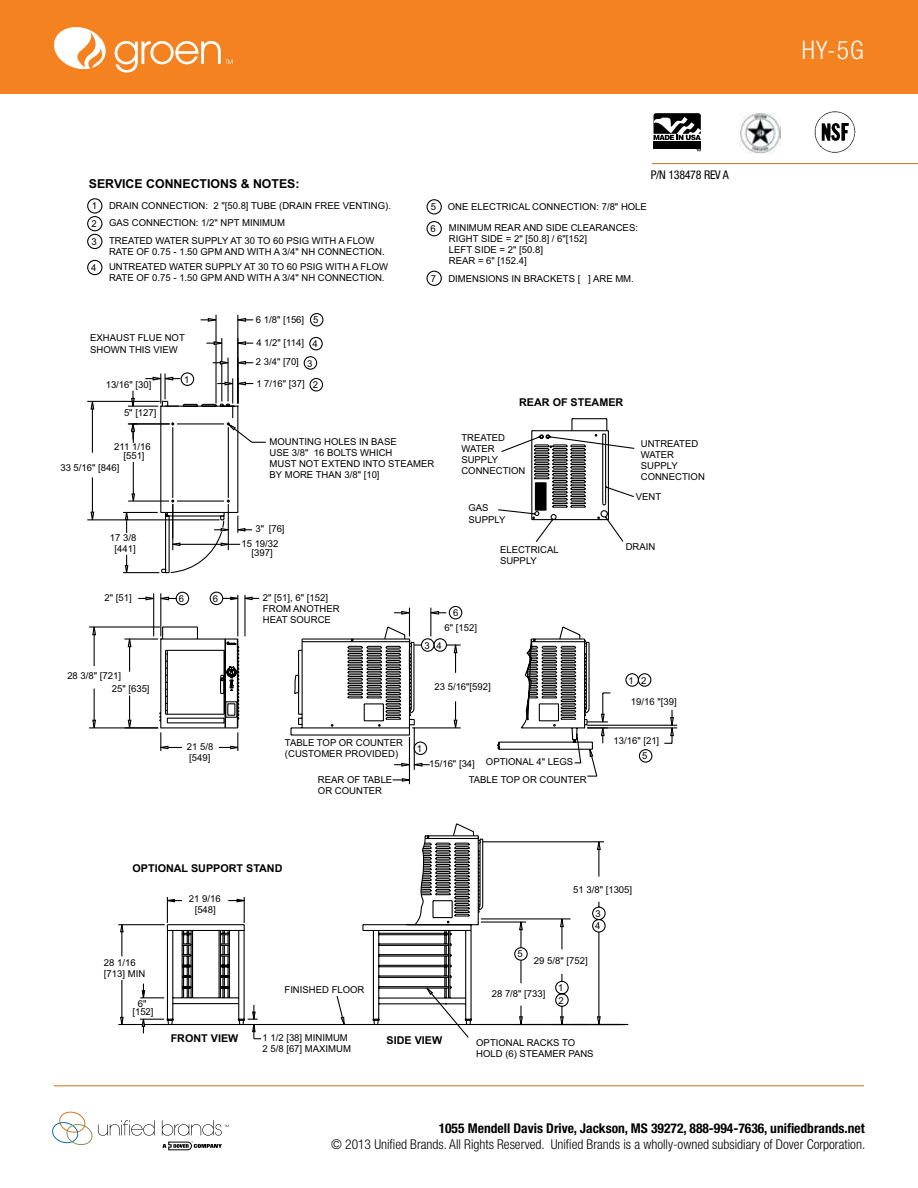
<style>
.page{position:relative;width:918px;height:1188px;background:#fff}
.page>*{position:absolute;margin:0;border:0;box-sizing:border-box;transform-origin:0 0}
.t1{font:300 condensed 25.5px "Helvetica Neue";color:#fff}
.t2{font:300 condensed 13.5px "Helvetica Neue";color:#000}
.t3{font:700 condensed 13.5px "Helvetica Neue";color:#000}
.t4{font:700 12.3px "Arial";color:#000}
.t5{font:condensed 12px "Helvetica Neue";letter-spacing:-.025em;color:#000}
.t6{font:700 10.8px "Arial";color:#000}
.t7{font:9.45px/11.1px "Arial";color:#000}
</style>
<div class="page">
<div style="left:0;top:0;width:918px;height:94px;background:#f58220"></div>
<svg style="left:54px;top:27px;width:52px;height:43px"></svg>
<svg style="left:115px;top:41px;width:118px;height:32px"></svg>
<hr style="left:652px;top:163px;width:266px;height:1px;background:#d06f1a">
<div style="left:654px;top:141px;width:47px;height:8px;background:#000"></div>
<svg style="left:653px;top:113px;width:48px;height:27px"></svg>
<hr style="left:54px;top:1085px;width:810px;height:1px;background:#d06f1a">
<svg style="left:52px;top:1111px;width:103px;height:35px"></svg>
<svg style="left:162px;top:1120px;width:67px;height:31px"></svg>
<img style="left:814px;top:111px;width:41px;height:41px">
<img style="left:740px;top:113px;width:41px;height:41px">
<svg style="left:87px;top:198px;width:355px;height:172px"></svg>
<svg style="left:118px;top:430px;width:491px;height:596px"></svg>
<svg style="left:160px;top:924px;width:253px;height:65px"></svg>
<svg style="left:88px;top:314px;width:179px;height:437px"></svg>
<svg style="left:608px;top:435px;width:27px;height:15px"></svg>
<svg style="left:608px;top:610px;width:70px;height:174px"></svg>
<svg style="left:159px;top:643px;width:429px;height:281px"></svg>
<svg style="left:608px;top:512px;width:16px;height:31px"></svg>
<svg style="left:608px;top:485px;width:26px;height:13px"></svg>
<svg style="left:161px;top:400px;width:447px;height:511px"></svg>
<h3 class="t4" style="left:89px;top:176px;width:212px">SERVICE CONNECTIONS &amp; NOTES:</h3>
<p class="t5" style="left:651px;top:168px;width:80px">P/N 138478 REV A</p>
<p class="t7" style="left:91px;top:197px;width:7px;line-height:17.9px">1<br>2</p>
<p class="t7" style="left:91px;top:236px;width:7px">3</p>
<p class="t7" style="left:91px;top:262px;width:7px">4</p>
<p class="t7" style="left:109px;top:200px;width:283px">DRAIN CONNECTION: 2 "[50.8] TUBE (DRAIN FREE VENTING).</p>
<p class="t7" style="left:448px;top:201px;width:201px">ONE ELECTRICAL CONNECTION: 7/8" HOLE</p>
<p class="t7" style="left:431px;top:202px;width:7px">5</p>
<p class="t7" style="left:109px;top:218px;width:177px">GAS CONNECTION: 1/2" NPT MINIMUM</p>
<p class="t7" style="left:109px;top:261px;width:281px">UNTREATED WATER SUPPLY AT 30 TO 60 PSIG WITH A FLOW<br>RATE OF 0.75 - 1.50 GPM AND WITH A 3/4" NH CONNECTION.</p>
<p class="t7" style="left:109px;top:235px;width:277px">TREATED WATER SUPPLY AT 30 TO 60 PSIG WITH A FLOW<br>RATE OF 0.75 - 1.50 GPM AND WITH A 3/4" NH CONNECTION.</p>
<p class="t7" style="left:431px;top:223px;width:7px">6</p>
<p class="t7" style="left:431px;top:273px;width:7px">7</p>
<p class="t7" style="left:449px;top:222px;width:191px">MINIMUM REAR AND SIDE CLEARANCES:<br>RIGHT SIDE = 2" [50.8] / 6"[152]<br>LEFT SIDE = 2" [50.8]<br>REAR = 6" [152.4]</p>
<p class="t7" style="left:448px;top:273px;width:187px">DIMENSIONS IN BRACKETS [ ] ARE MM.</p>
<p class="t7" style="left:90px;top:333px;width:96px">EXHAUST FLUE NOT<br>SHOWN THIS VIEW</p>
<p class="t7" style="left:106px;top:380px;width:47px">13/16" [30]</p>
<p class="t7" style="left:184px;top:374px;width:7px">1</p>
<p class="t7" style="left:256px;top:314px;width:50px">6 1/8" [156]</p>
<p class="t7" style="left:256px;top:334px;width:50px;line-height:18.8px">4 1/2" [114]<br>2 3/4" [70]</p>
<p class="t7" style="left:256px;top:378px;width:50px">1 7/16" [37]</p>
<p class="t7" style="left:313px;top:315px;width:7px">5</p>
<p class="t7" style="left:312px;top:338px;width:7px">4</p>
<p class="t7" style="left:307px;top:358px;width:7px">3</p>
<p class="t7" style="left:313px;top:380px;width:7px">2</p>
<p class="t6" style="left:519px;top:395px;width:106px">REAR OF STEAMER</p>
<p class="t7" style="left:124px;top:407px;width:34px">5" [127]</p>
<p class="t7" style="left:114px;top:441px;width:38px">211 1/16</p>
<p class="t7" style="left:123px;top:451px;width:23px">[551]</p>
<p class="t7" style="left:60px;top:462px;width:61px">33 5/16" [846]</p>
<p class="t7" style="left:270px;top:436px;width:166px">MOUNTING HOLES IN BASE<br>USE 3/8" 16 BOLTS WHICH<br>MUST NOT EXTEND INTO STEAMER<br>BY MORE THAN 3/8" [10]</p>
<p class="t7" style="left:461px;top:432px;width:66px">TREATED<br>WATER<br>SUPPLY<br>CONNECTION</p>
<p class="t7" style="left:641px;top:438px;width:66px">UNTREATED<br>WATER<br>SUPPLY<br>CONNECTION</p>
<p class="t7" style="left:636px;top:491px;width:27px">VENT</p>
<p class="t7" style="left:110px;top:533px;width:28px;line-height:10.5px;text-align:center">17 3/8 [441]</p>
<p class="t7" style="left:256px;top:524px;width:31px">3" [76]</p>
<p class="t7" style="left:241px;top:538px;width:39px">15 19/32</p>
<p class="t7" style="left:252px;top:547px;width:23px">[397]</p>
<p class="t7" style="left:468px;top:503px;width:38px">GAS<br>SUPPLY</p>
<p class="t7" style="left:500px;top:544px;width:60px">ELECTRICAL<br>SUPPLY</p>
<p class="t7" style="left:626px;top:541px;width:31px">DRAIN</p>
<p class="t7" style="left:105px;top:592px;width:29px">2" [51]</p>
<p class="t7" style="left:179px;top:593px;width:7px">6</p>
<p class="t7" style="left:213px;top:593px;width:7px">6</p>
<p class="t7" style="left:263px;top:592px;width:78px">2" [51], 6" [152]<br>FROM ANOTHER<br>HEAT SOURCE</p>
<p class="t7" style="left:453px;top:607px;width:7px">6</p>
<p class="t7" style="left:445px;top:622px;width:34px">6" [152]</p>
<p class="t7" style="left:424px;top:640px;width:19px">3 4</p>
<p class="t7" style="left:67px;top:670px;width:55px">28 3/8" [721]</p>
<p class="t7" style="left:112px;top:683px;width:39px">25" [635]</p>
<p class="t7" style="left:434px;top:681px;width:58px">23 5/16"[592]</p>
<p class="t7" style="left:629px;top:675px;width:7px">1</p>
<p class="t7" style="left:641px;top:675px;width:7px">2</p>
<p class="t7" style="left:187px;top:742px;width:28px">21 5/8</p>
<p class="t7" style="left:189px;top:752px;width:23px">[549]</p>
<p class="t7" style="left:285px;top:737px;width:119px">TABLE TOP OR COUNTER (CUSTOMER PROVIDED)</p>
<p class="t7" style="left:417px;top:743px;width:7px">1</p>
<p class="t7" style="left:318px;top:774px;width:76px">REAR OF TABLE<br>OR COUNTER</p>
<p class="t7" style="left:469px;top:753px;width:119px;line-height:18px;text-align:center">OPTIONAL 4" LEGS<br>TABLE TOP OR COUNTER</p>
<p class="t7" style="left:429px;top:758px;width:47px">15/16" [34]</p>
<p class="t7" style="left:631px;top:697px;width:47px">19/16 "[39]</p>
<p class="t7" style="left:613px;top:735px;width:47px">13/16" [21]</p>
<p class="t7" style="left:642px;top:751px;width:7px">5</p>
<p class="t6" style="left:133px;top:861px;width:151px">OPTIONAL SUPPORT STAND</p>
<p class="t7" style="left:104px;top:957px;width:43px">28 1/16 [713] MIN</p>
<p class="t7" style="left:138px;top:998px;width:10px">6"</p>
<p class="t7" style="left:132px;top:1006px;width:23px">[152]</p>
<p class="t7" style="left:189px;top:893px;width:33px;text-align:center">21 9/16 [548]</p>
<p class="t7" style="left:285px;top:984px;width:82px">FINISHED FLOOR</p>
<p class="t6" style="left:171px;top:1032px;width:69px">FRONT VIEW</p>
<p class="t7" style="left:263px;top:1032px;width:90px">1 1/2 [38] MINIMUM<br>2 5/8 [67] MAXIMUM</p>
<p class="t7" style="left:573px;top:884px;width:61px">51 3/8" [1305]</p>
<p class="t7" style="left:595px;top:907px;width:7px;line-height:12.5px">3<br>4</p>
<p class="t7" style="left:518px;top:949px;width:7px">5</p>
<p class="t7" style="left:534px;top:955px;width:55px">29 5/8" [752]</p>
<p class="t7" style="left:492px;top:988px;width:55px">28 7/8" [733]</p>
<p class="t7" style="left:558px;top:982px;width:7px;line-height:12.5px">1<br>2</p>
<p class="t6" style="left:387px;top:1033px;width:57px">SIDE VIEW</p>
<p class="t7" style="left:476px;top:1037px;width:119px">OPTIONAL RACKS TO<br>HOLD (6) STEAMER PANS</p>
<h1 class="t1" style="left:802px;top:36px;width:64px">HY-5G</h1>
<h2 class="t3" style="left:439px;top:1120px;width:428px">1055 Mendell Davis Drive, Jackson, MS 39272, 888-994-7636, unifiedbrands.net</h2>
<h2 class="t2" style="left:331px;top:1137px;width:536px">© 2013 Unified Brands. All Rights Reserved. Unified Brands is a wholly-owned subsidiary of Dover Corporation.</h2>
</div>
